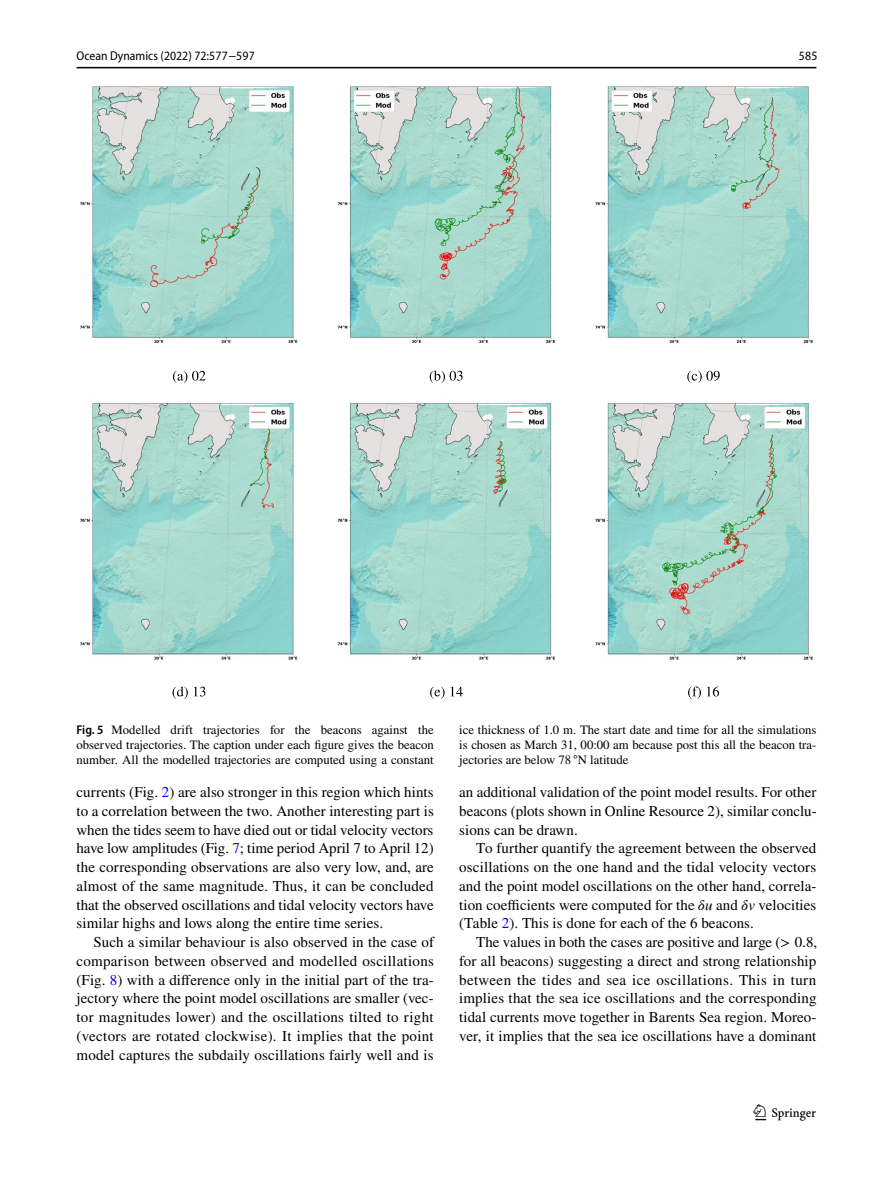
<style>
.page{position:relative;width:893px;height:1187px;background:#fff}
.page>*{position:absolute;margin:0;border:0;box-sizing:border-box;transform-origin:0 0}
.t1{font:22.5px "Springnew Regular 3";color:#000}
.t2{font:15px/18.8px "STIX";letter-spacing:.005em;color:#000;text-align:justify}
.t3{font:12.75px/15px "STIX";color:#000;text-align:justify}
.t4{font:semi-condensed 12.75px "Myriad Pro";color:#000}
.s1{font-family:"Myriad Pro";font-weight:600;font-stretch:semi-condensed}
.s2{font-family:"STIX General Regular 47"}
.s3{color:#00f}
.s4{font-family:"STIX Math Italic 24"}
.s5{font-family:"STIX General Italic 38"}
.s6{font-family:"STIX Math Italic 25"}
.s7{font-family:"STIX General Italic 39"}
.s8{font-family:"STIX Math Italic 26"}
.s9{font-family:"STIX General Regular 46"}
</style>
<div class="page">
<hr style="left:77px;top:67px;width:739px;height:1px;background:#000">
<img style="left:81px;top:87px;width:731px;height:572px">
<svg style="left:173px;top:371px;width:33px;height:12px"></svg>
<svg style="left:430px;top:370px;width:33px;height:13px"></svg>
<svg style="left:687px;top:371px;width:33px;height:12px"></svg>
<svg style="left:173px;top:686px;width:32px;height:12px"></svg>
<svg style="left:430px;top:686px;width:33px;height:12px"></svg>
<svg style="left:688px;top:686px;width:31px;height:12px"></svg>
<p class="t4" style="left:77px;top:49px;width:180px">Ocean Dynamics (2022) 72:577-597</p>
<p class="t4" style="left:799px;top:49px;width:20px">585</p>
<p class="t3" style="left:77px;top:723px;width:359px"><span class="s1">Fig. 5</span> Modelled drift trajectories for the beacons against the observed trajectories. The caption under each figure gives the beacon number. All the modelled trajectories are computed using a constant</p>
<p class="t3" style="left:459px;top:723px;width:359px">ice thickness of 1.0 m. The start date and time for all the simulations is chosen as March 31, 00:00 am because post this all the beacon tra&shy;jectories are below <span class="s2">78</span> <sup>◦</sup>N latitude</p>
<p class="t2" style="left:77px;top:783px;width:359px">currents (Fig. <span class="s3">2</span>) are also stronger in this region which hints to a correlation between the two. Another interesting part is when the tides seem to have died out or tidal velocity vectors have low amplitudes (Fig. <span class="s3">7</span>; time period April 7 to April 12) the corresponding observations are also very low, and, are almost of the same magnitude. Thus, it can be concluded that the observed oscillations and tidal velocity vectors have similar highs and lows along the entire time series.</p>
<p class="t2" style="left:77px;top:933px;width:359px;text-indent:17px">Such a similar behaviour is also observed in the case of comparison between observed and modelled oscillations (Fig. <span class="s3">8</span>) with a difference only in the initial part of the tra&shy;jectory where the point model oscillations are smaller (vec&shy;tor magnitudes lower) and the oscillations tilted to right (vectors are rotated clockwise). It implies that the point model captures the subdaily oscillations fairly well and is</p>
<p class="t2" style="left:459px;top:783px;width:359px">an additional validation of the point model results. For other beacons (plots shown in Online Resource 2), similar conclu&shy;sions can be drawn.</p>
<p class="t2" style="left:459px;top:839px;width:359px;text-indent:17px">To further quantify the agreement between the observed oscillations on the one hand and the tidal velocity vectors and the point model oscillations on the other hand, correla&shy;tion coefficients were computed for the <span class="s4">𝛿</span><span class="s5">u</span> and <span class="s6">𝛿</span><span class="s7">v</span> velocities (Table <span class="s3">2</span>). This is done for each of the 6 beacons.</p>
<p class="t2" style="left:459px;top:933px;width:359px;text-indent:17px">The values in both the cases are positive and large (<span class="s8">&gt;</span> <span class="s9">0.8, </span>for all beacons) suggesting a direct and strong relationship between the tides and sea ice oscillations. This in turn implies that the sea ice oscillations and the corresponding tidal currents move together in Barents Sea region. Moreo&shy;ver, it implies that the sea ice oscillations have a dominant</p>
<h1 class="t1" style="left:755px;top:1104px;width:62px">1 3</h1>
</div>
